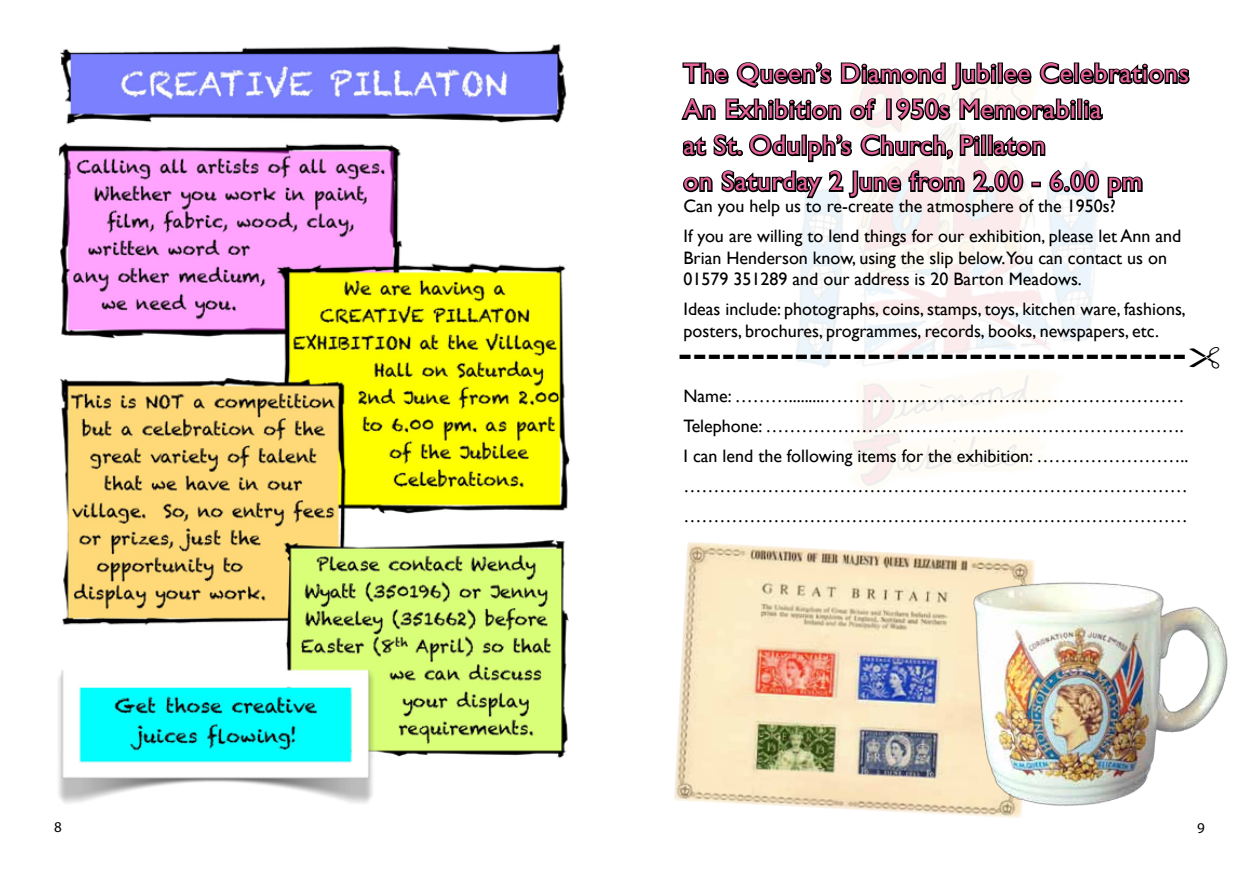
<style>
.page{position:relative;width:1259px;height:893px;background:#fff}
.page>*{position:absolute;margin:0;border:0;box-sizing:border-box;transform-origin:0 0}
.t1{font:45px "Gill Sans";color:#000}
.t2{font:27px/36px "Gill Sans";letter-spacing:.03em;color:#e9639d}
.t3{font:18px/30.2px "Gill Sans";color:#000}
.t4{font:15px "Myriad Pro";color:#000}
</style>
<div class="page">
<img style="left:674px;top:542px;width:361px;height:276px">
<img style="left:58px;top:44px;width:512px;height:760px">
<svg style="left:681px;top:62px;width:509px;height:61px"></svg>
<svg style="left:682px;top:132px;width:461px;height:68px"></svg>
<img style="left:961px;top:574px;width:267px;height:238px">
<h2 class="t2" style="left:683px;top:56px;width:507px">The Queen’s Diamond Jubilee Celebrations An Exhibition of 1950s Memorabilia<br>at St. Odulph’s Church, Pillaton<br>on Saturday 2 June from 2.00 - 6.00 pm</h2>
<p class="t3" style="left:683px;top:191px;width:499px">Can you help us to re-create the atmosphere of the 1950s?<br>If you are willing to lend things for our exhibition, please let Ann and</p>
<p class="t3" style="left:683px;top:247px;width:485px;line-height:21.6px">Brian Henderson know, using the slip below.You can contact us on<br>01579 351289 and our address is 20 Barton Meadows.</p>
<p class="t3" style="left:683px;top:299px;width:504px;line-height:21.6px">Ideas include: photographs, coins, stamps, toys, kitchen ware, fashions, posters, brochures, programmes, records, books, newspapers, etc.</p>
<h1 class="t1" style="left:1187px;top:389px;width:510px;rotate:-180deg">-----------------------------------</h1>
<p class="t3" style="left:683px;top:381px;width:506px">Name: ……….........…………………………………………………… Telephone: …………………………………………………………….<br>I can lend the following items for the exhibition: …………………….. ………………………………………………………………………… …………………………………………………………………………</p>
<p class="t4" style="left:54px;top:818px;width:9px">8</p>
<p class="t4" style="left:1197px;top:819px;width:9px">9</p>
</div>
